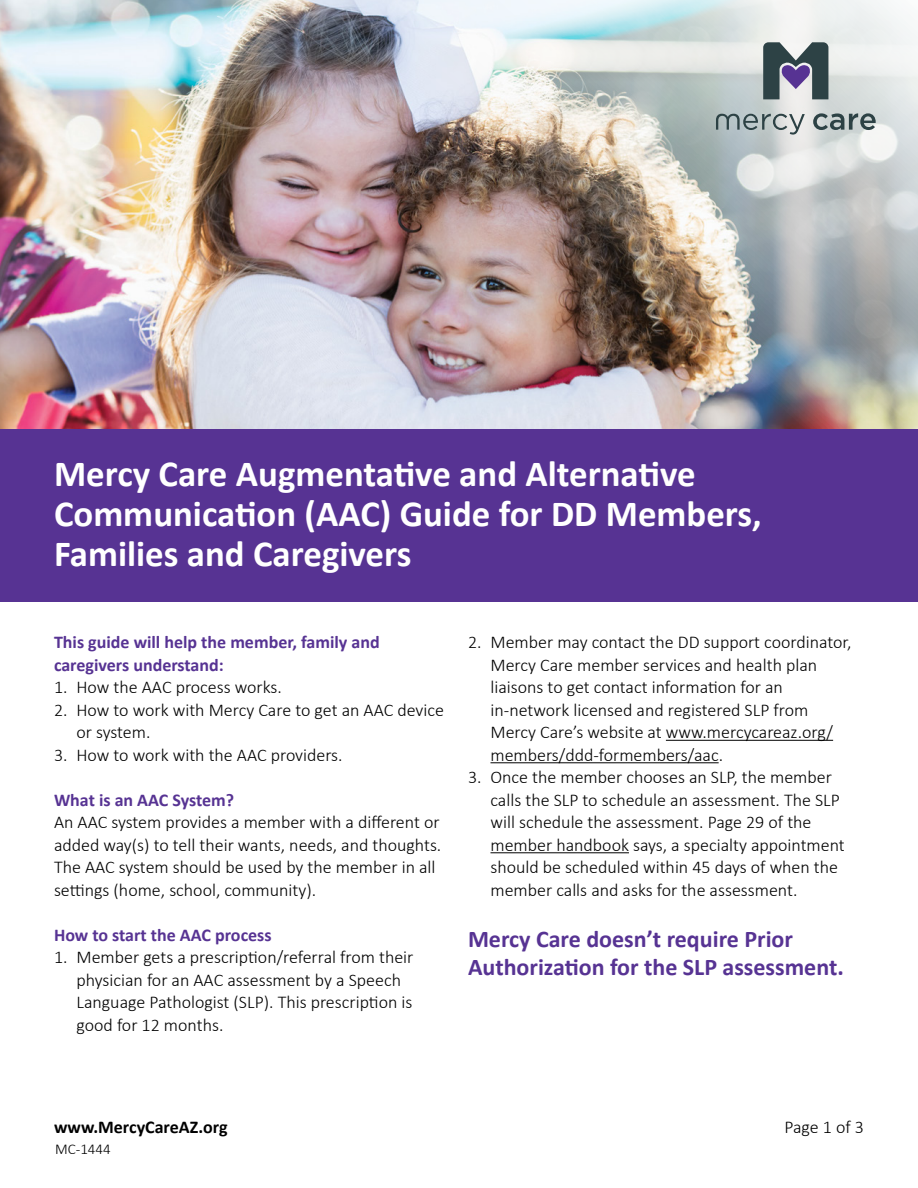
<style>
.page{position:relative;width:918px;height:1188px;background:#fff}
.page>*{position:absolute;margin:0;border:0;box-sizing:border-box;transform-origin:0 0}
.t1{font:700 36.9px/40.5px "Calibri";color:#fff}
.t2{font:700 24px/28.5px "Calibri";color:#573393}
.t3{font:300 18px/22.5px "Calibri";color:#000}
.t4{font:700 18px/22.5px "Calibri";color:#573393}
.t5{font:700 18px "Calibri";color:#000}
.t6{font:300 15px "Calibri";color:#000}
</style>
<div class="page">
<img style="left:0;top:0;width:918px;height:429px">
<div style="left:0;top:429px;width:918px;height:172px;background:#573393"></div>
<hr style="left:666px;top:740px;width:167px;height:1px;background:#000">
<hr style="left:490px;top:762px;width:229px;height:1px;background:#000">
<hr style="left:490px;top:852px;width:139px;height:1px;background:#000">
<svg style="left:813px;top:113px;width:63px;height:17px"></svg>
<svg style="left:716px;top:114px;width:89px;height:21px;background:#a2adae"></svg>
<svg style="left:763px;top:42px;width:65px;height:57px;background:#68717d"></svg>
<h1 class="t1" style="left:54px;top:452px;width:709px">Mercy Care Augmentative and Alternative<br>Communication (AAC) Guide for DD Members,<br>Families and Caregivers</h1>
<p class="t4" style="left:54px;top:630px;width:327px">This guide will help the member, family and caregivers understand:</p>
<p class="t3" style="left:54px;top:676px;width:229px">1. How the AAC process works.</p>
<p class="t3" style="left:76px;top:698px;width:369px;text-indent:-22px">2. How to work with Mercy Care to get an AAC device or system.</p>
<p class="t3" style="left:54px;top:743px;width:290px">3. How to work with the AAC providers.</p>
<p class="t4" style="left:54px;top:788px;width:182px">What is an AAC System?</p>
<p class="t3" style="left:54px;top:811px;width:389px">An AAC system provides a member with a different or added way(s) to tell their wants, needs, and thoughts.<br>The AAC system should be used by the member in all settings (home, school, community).</p>
<p class="t4" style="left:54px;top:923px;width:219px">How to start the AAC process</p>
<p class="t3" style="left:76px;top:946px;width:338px;text-indent:-22px">1. Member gets a prescription/referral from their physician for an AAC assessment by a Speech Language Pathologist (SLP). This prescription is good for 12 months.</p>
<p class="t3" style="left:490px;top:631px;width:363px;text-indent:-22px">2. Member may contact the DD support coordinator, Mercy Care member services and health plan liaisons to get contact information for an in-network licensed and registered SLP from Mercy Care’s website at www.mercycareaz.org/ members/ddd-formembers/aac.</p>
<p class="t3" style="left:490px;top:766px;width:356px;text-indent:-22px">3. Once the member chooses an SLP, the member calls the SLP to schedule an assessment. The SLP will schedule the assessment. Page 29 of the member handbook says, a specialty appointment should be scheduled within 45 days of when the member calls and asks for the assessment.</p>
<h2 class="t2" style="left:468px;top:923px;width:377px">Mercy Care doesn’t require Prior<br>Authorization for the SLP assessment.</h2>
<p class="t5" style="left:54px;top:1115px;width:175px">www.MercyCareAZ.org</p>
<p class="t3" style="left:784px;top:1116px;width:81px">Page 1 of 3</p>
<p class="t6" style="left:55px;top:1140px;width:57px">MC-1444</p>
</div>
